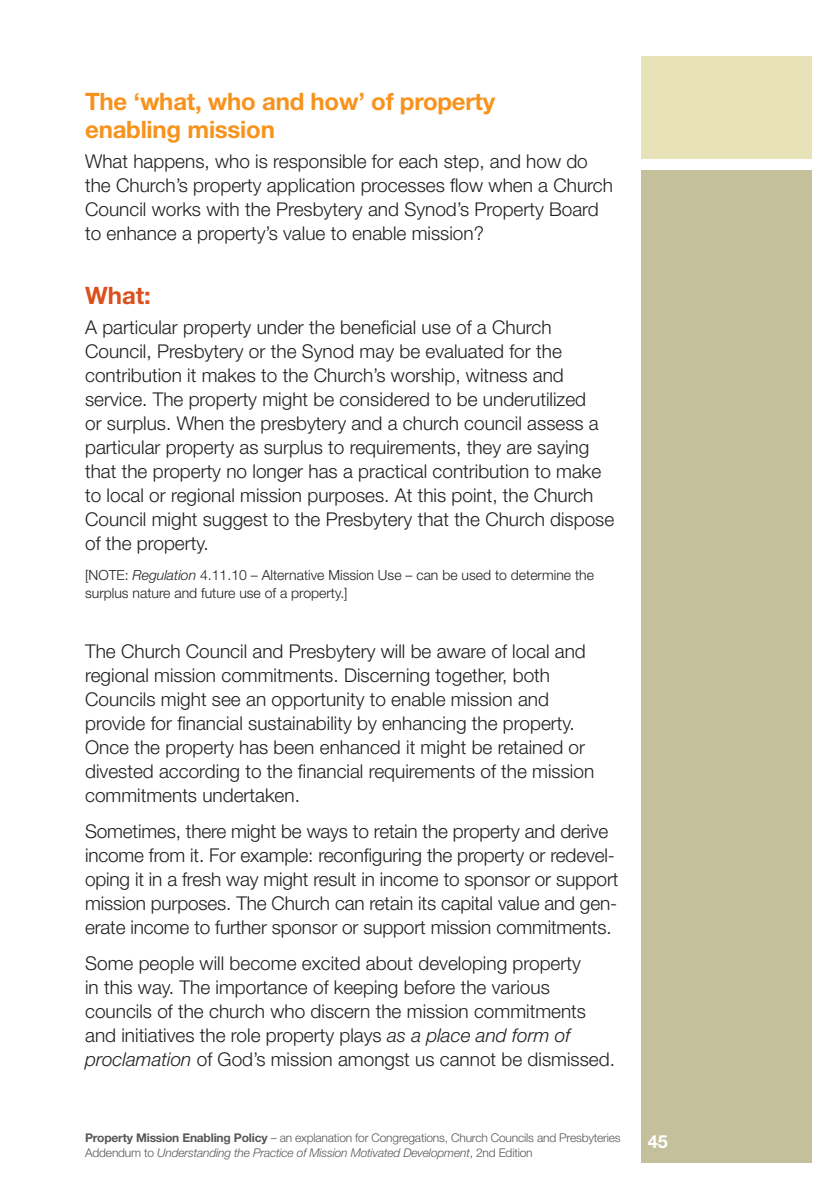
<style>
.page{position:relative;width:840px;height:1191px;background:#fff}
.page>*{position:absolute;margin:0;border:0;box-sizing:border-box;transform-origin:0 0}
.t1{font:700 24px/28px "Helvetica Neue";letter-spacing:-.01em;color:#f7931d}
.t2{font:700 24px "Helvetica Neue";color:#da511d}
.t3{font:300 19px/24px "Helvetica Neue";color:#231f20}
.t4{font:700 18px "Helvetica Neue";color:#fff}
.t5{font:300 14px/18px "Helvetica Neue";color:#231f20}
.t6{font:300 12px/14.4px "Helvetica Neue";letter-spacing:-.015em;color:#57585a}
.s1{font-style:italic}
.s2{font-weight:700}
</style>
<div class="page">
<div style="left:641px;top:170px;width:170px;height:992px;background:#c5c09c"></div>
<div style="left:641px;top:57px;width:170px;height:102px;background:#e7e2b7"></div>
<p class="t1" style="left:85px;top:86px;width:411px">The ‘what, who and how’ of property enabling mission</p>
<p class="t3" style="left:85px;top:148px;width:529px">What happens, who is responsible for each step, and how do the Church’s property application processes flow when a Church Council works with the Presbytery and Synod’s Property Board to enhance a property’s value to enable mission?</p>
<p class="t2" style="left:85px;top:280px;width:67px">What:</p>
<p class="t3" style="left:85px;top:314px;width:530px">A particular property under the beneficial use of a Church Council, Presbytery or the Synod may be evaluated for the contribution it makes to the Church’s worship, witness and service. The property might be considered to be underutilized<br>or surplus. When the presbytery and a church council assess a particular property as surplus to requirements, they are saying that the property no longer has a practical contribution to make to local or regional mission purposes. At this point, the Church Council might suggest to the Presbytery that the Church dispose of the property.</p>
<p class="t5" style="left:85px;top:565px;width:510px">[NOTE: <span class="s1">Regulation</span> 4.11.10 – Alternative Mission Use – can be used to determine the surplus nature and future use of a property.]</p>
<p class="t3" style="left:85px;top:638px;width:510px">The Church Council and Presbytery will be aware of local and regional mission commitments. Discerning together, both Councils might see an opportunity to enable mission and provide for financial sustainability by enhancing the property.<br>Once the property has been enhanced it might be retained or divested according to the financial requirements of the mission commitments undertaken.</p>
<p class="t3" style="left:85px;top:818px;width:534px">Sometimes, there might be ways to retain the property and derive income from it. For example: reconfiguring the property or redevel&shy;oping it in a fresh way might result in income to sponsor or support mission purposes. The Church can retain its capital value and gen&shy;erate income to further sponsor or support mission commitments.</p>
<p class="t3" style="left:85px;top:950px;width:531px">Some people will become excited about developing property<br>in this way. The importance of keeping before the various councils of the church who discern the mission commitments and initiatives the role property plays <span class="s1">as a place and form of proclamation</span> of God’s mission amongst us cannot be dismissed.</p>
<p class="t6" style="left:85px;top:1130px;width:536px"><span class="s2">Property Mission Enabling Policy</span> – an explanation for Congregations, Church Councils and Presbyteries<br>Addendum to <span class="s1">Understanding the Practice of Mission Motivated Development</span>, 2nd Edition</p>
<p class="t4" style="left:647px;top:1130px;width:22px">45</p>
</div>
